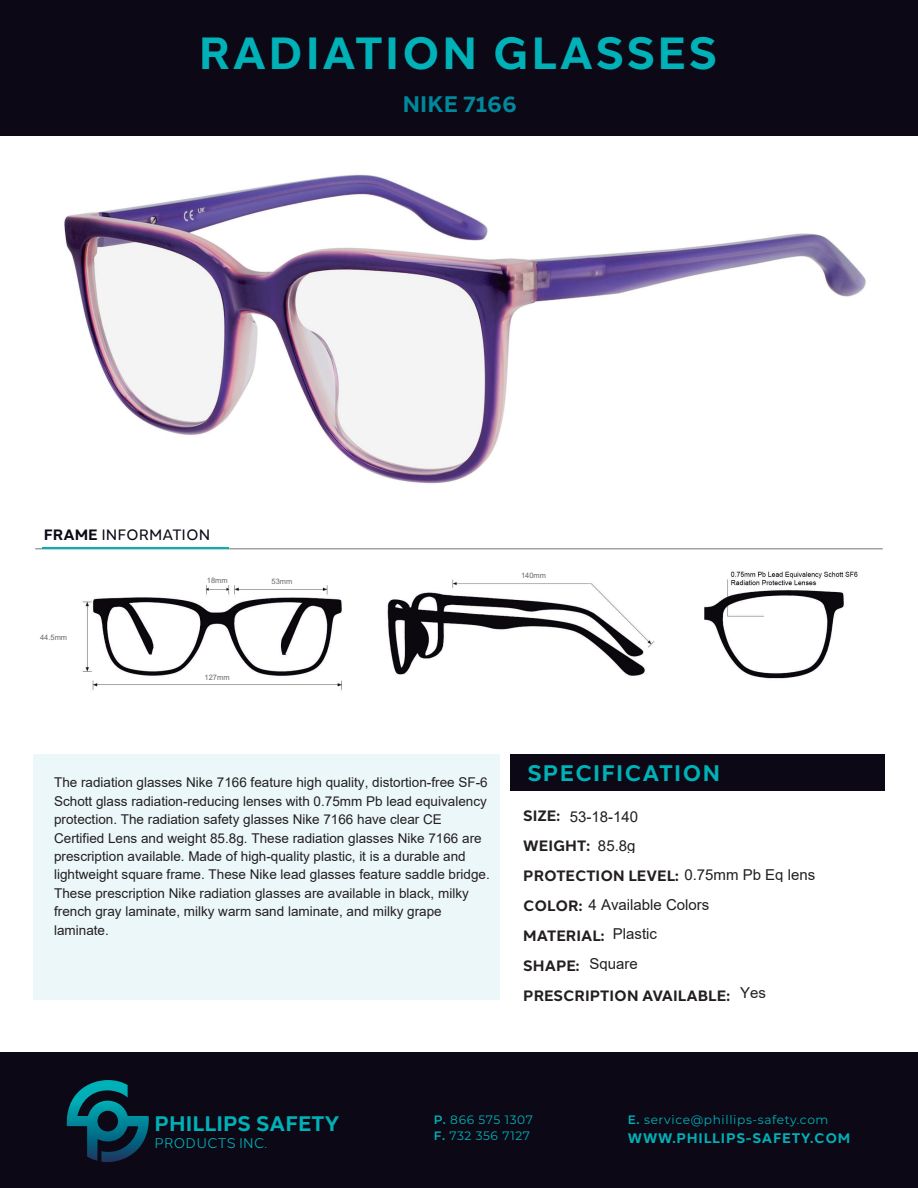
<style>
.page{position:relative;width:918px;height:1188px;background:#fff}
.page>*{position:absolute;margin:0;border:0;box-sizing:border-box;transform-origin:0 0}
.t1{font:700 45px "Halcom";letter-spacing:.05em;color:#00b1b8}
.t2{font:700 22.5px "Halcom";letter-spacing:.05em;color:#00b1b8}
.t3{font:700 22.5px "Halcom";color:#00899d}
.t4{font:700 21px "Halcom";color:#00b1b8}
.t5{font:700 15px/30px "Halcom";color:#231f20}
.t6{font:15px/29.2px "Arial";color:#231f20;text-align:right}
.t7{font:15px "Halcom";color:#0c0815}
.t8{font:13.95px "Halcom";color:#00b1b8}
.t9{font:700 13.8px "Halcom";letter-spacing:.05em;color:#00b1b8}
.t10{font:13.5px/18.5px "Arial";color:#231f20}
.t11{font:12.15px/16.2px "Montserrat";letter-spacing:.05em;color:#00b1b8}
.t12{font:7.5px "Arial";color:#67676a}
.s1{font-weight:700}
.s2{font-family:"Arial";font-weight:400}
.s3{font-family:"Halcom";font-weight:700}
.s4{font-weight:600}
</style>
<div class="page">
<div style="left:0;top:1053px;width:918px;height:135px;background:#0c0815"></div>
<div style="left:34px;top:754px;width:466px;height:246px;background:#ecf7f9"></div>
<div style="left:0;top:0;width:918px;height:135px;background:#0c0815"></div>
<svg style="left:66px;top:1080px;width:83px;height:82px"></svg>
<div style="left:510px;top:754px;width:375px;height:36px;background:#0c0815"></div>
<hr style="left:42px;top:547px;width:187px;height:2px;background:#00b1b8">
<img style="left:82px;top:571px;width:776px;height:119px">
<img style="left:64px;top:174px;width:802px;height:310px">
<h1 class="t1" style="left:199px;top:27px;width:520px">RADIATION GLASSES</h1>
<h2 class="t3" style="left:403px;top:91px;width:116px">NIKE 7166</h2>
<p class="t7" style="left:44px;top:526px;width:168px"><span class="s1">FRAME</span> INFORMATION</p>
<p class="t12" style="left:40px;top:633px;width:29px">44.5mm</p>
<p class="t12" style="left:207px;top:576px;width:22px">18mm</p>
<p class="t12" style="left:272px;top:577px;width:22px">53mm</p>
<p class="t12" style="left:205px;top:673px;width:27px">127mm</p>
<p class="t12" style="left:521px;top:571px;width:27px">140mm</p>
<p class="t10" style="left:54px;top:773px;width:437px">The radiation glasses Nike 7166 feature high quality, distortion-free SF-6<br>Schott glass radiation-reducing lenses with 0.75mm Pb lead equivalency protection. The radiation safety glasses Nike 7166 have clear CE Certified Lens and weight 85.8g. These radiation glasses Nike 7166 are prescription available. Made of high-quality plastic, it is a durable and lightweight square frame. These Nike lead glasses feature saddle bridge.<br>These prescription Nike radiation glasses are available in black, milky french gray laminate, milky warm sand laminate, and milky grape laminate.</p>
<h2 class="t2" style="left:527px;top:760px;width:194px">SPECIFICATION</h2>
<p class="t5" style="left:523px;top:800px;width:294px">SIZE:<br>WEIGHT:<br>PROTECTION LEVEL: <span class="s2">0.75mm Pb Eq lens</span></p>
<p class="t6" style="left:523px;top:891px;width:188px"><span class="s3">COLOR:</span> 4 Available Colors</p>
<p class="t5" style="left:523px;top:920px;width:208px">MATERIAL:<br>SHAPE:<br>PRESCRIPTION AVAILABLE:</p>
<p class="t6" style="left:570px;top:802px;width:70px">53-18-140<br>85.8g</p>
<p class="t6" style="left:589px;top:919px;width:69px;line-height:30.3px;text-align:left;text-indent:24px">Plastic<br>Square</p>
<p class="t6" style="left:740px;top:978px;width:27px">Yes</p>
<h3 class="t4" style="left:155px;top:1111px;width:187px">PHILLIPS SAFETY</h3>
<p class="t8" style="left:155px;top:1135px;width:114px">PRODUCTS INC.</p>
<p class="t11" style="left:434px;top:1111px;width:101px"><span class="s4">P.</span> 866 575 1307<br><span class="s4">F.</span> 732 356 7127</p>
<p class="t11" style="left:628px;top:1111px;width:202px"><span class="s4">E.</span> service@phillips-safety.com</p>
<p class="t9" style="left:628px;top:1130px;width:224px">WWW.PHILLIPS-SAFETY.COM</p>
</div>
